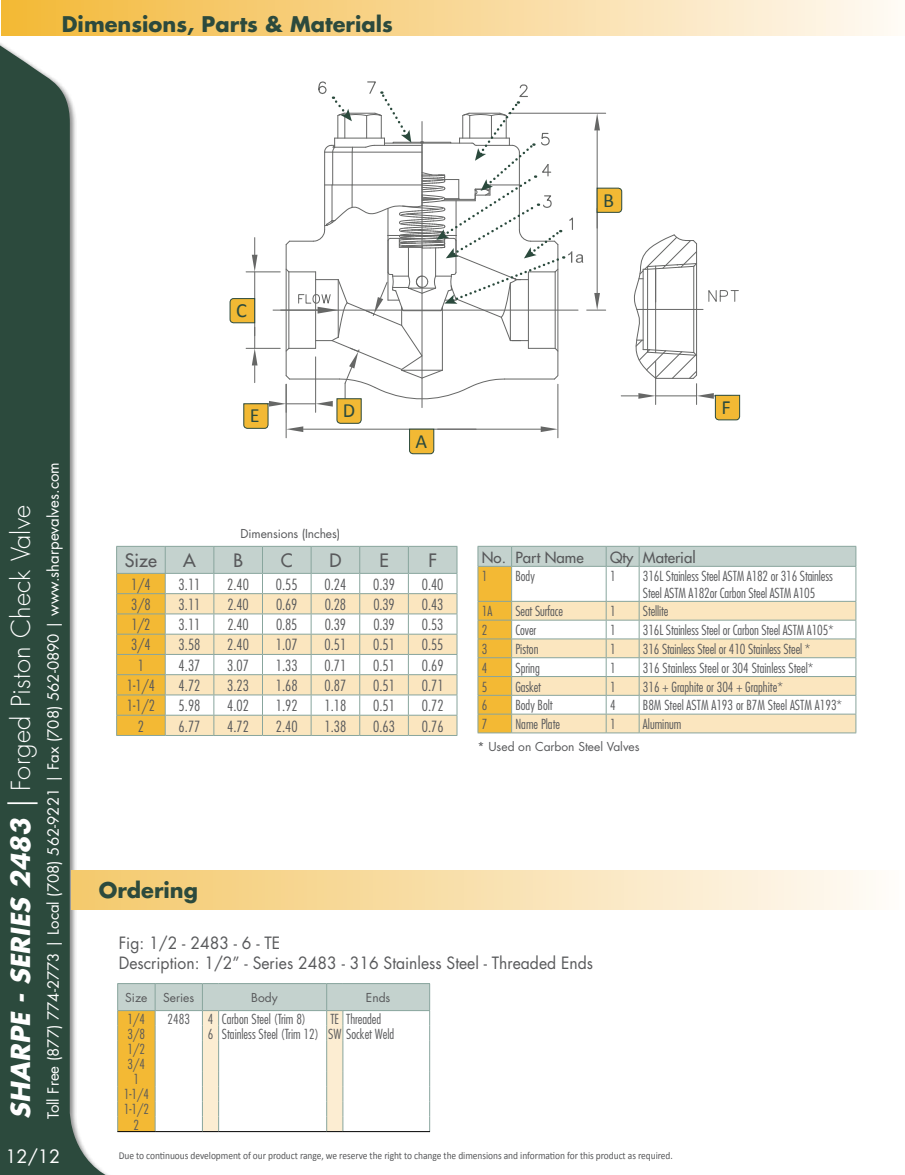
<style>
.page{position:relative;width:905px;height:1175px;background:#fff}
.page>*{position:absolute;margin:0;border:0;box-sizing:border-box;transform-origin:0 0}
.t1{font:300 25.5px "Futura Std";letter-spacing:.01em;color:#fff}
.t2{font:700 21px "Futura Std";color:#2c4a3d}
.t3{font:20.1px "Calibri";color:#2b4a3d}
.t4{font:500 18px "Futura Std";color:#58595b}
.t5{font:18px "Futura Std";color:#fff}
.t6{font:16.5px/19.8px "Futura Std";color:#58595b;scale:.95 1}
.t7{font:300 condensed 15px "Futura Std";color:#58595b}
.t8{font:15px "Futura Std";color:#fff}
.t9{font:500 15px "Futura Std";color:#58595b}
.t10{font:300 condensed 13.5px/15.1px "Futura Std";color:#58595b}
.t11{font:12px "Futura Std";color:#58595b}
.t12{font:10.5px "Calibri";letter-spacing:-.005em;color:#58595b;scale:.9 1}
.s1{font-weight:700;font-style:italic}
.s2{font-weight:400;font-style:italic}
</style>
<div class="page">
<svg style="left:0;top:43px;width:121px;height:1131px;fill:#2c4a3d"></svg>
<div style="left:1px;top:0;width:903px;height:36px;background:linear-gradient(to right,#f3b838,#fff9f5)"></div>
<svg style="left:477px;top:546px;width:379px;height:186px"></svg>
<hr style="left:477px;top:732px;width:34px;height:1px;background:#88a59d">
<hr style="left:511px;top:732px;width:95px;height:1px;background:#88a59d">
<hr style="left:606px;top:732px;width:33px;height:1px;background:#88a59d">
<hr style="left:639px;top:732px;width:217px;height:1px;background:#88a59d">
<hr style="left:116px;top:735px;width:49px;height:1px;background:#88a59d">
<hr style="left:165px;top:735px;width:49px;height:1px;background:#88a59d">
<hr style="left:214px;top:735px;width:48px;height:1px;background:#88a59d">
<hr style="left:262px;top:735px;width:49px;height:1px;background:#88a59d">
<hr style="left:311px;top:735px;width:49px;height:1px;background:#88a59d">
<hr style="left:360px;top:735px;width:48px;height:1px;background:#88a59d">
<hr style="left:408px;top:735px;width:49px;height:1px;background:#88a59d">
<svg style="left:116px;top:546px;width:341px;height:189px"></svg>
<hr style="left:165px;top:573px;width:49px;height:1px;background:#88a59d">
<hr style="left:214px;top:573px;width:48px;height:1px;background:#88a59d">
<hr style="left:262px;top:573px;width:49px;height:1px;background:#88a59d">
<hr style="left:311px;top:573px;width:49px;height:1px;background:#88a59d">
<hr style="left:360px;top:573px;width:48px;height:1px;background:#88a59d">
<hr style="left:408px;top:573px;width:49px;height:1px;background:#88a59d">
<svg style="left:230px;top:81px;width:510px;height:373px"></svg>
<svg style="left:117px;top:983px;width:313px;height:149px"></svg>
<hr style="left:343px;top:1131px;width:87px;height:1px;background:#000">
<div style="left:72px;top:870px;width:832px;height:39px;background:linear-gradient(to right,#f4c86b,#fefbf7)"></div>
<h2 class="t2" style="left:62px;top:10px;width:332px">Dimensions, Parts &amp; Materials</h2>
<h3 class="t3" style="left:603px;top:192px;width:12px">B</h3>
<h1 class="t1" style="left:6px;top:1118px;width:615px;rotate:-90deg"><span class="s1">SHARPE - SERIES 2483</span> <span class="s2">|</span> Forged Piston Check Valve</h1>
<p class="t8" style="left:44px;top:1118px;width:658px;rotate:-90deg">Toll Free (877) 774-2773 | Local (708) 562-9221 | Fax (708) 562-0890 | www.sharpevalves.com</p>
<h3 class="t3" style="left:236px;top:302px;width:12px">C</h3>
<h3 class="t3" style="left:250px;top:407px;width:11px">E</h3>
<h3 class="t3" style="left:343px;top:402px;width:14px">D</h3>
<p class="t11" style="left:240px;top:526px;width:101px">Dimensions (Inches)</p>
<h3 class="t3" style="left:415px;top:433px;width:13px">A</h3>
<h3 class="t4" style="left:125px;top:549px;width:33px">Size</h3>
<h3 class="t4" style="left:183px;top:549px;width:14px">A</h3>
<h3 class="t4" style="left:233px;top:549px;width:11px">B</h3>
<h3 class="t4" style="left:281px;top:549px;width:13px">C</h3>
<h3 class="t4" style="left:329px;top:549px;width:13px">D</h3>
<h3 class="t4" style="left:379px;top:549px;width:11px">E</h3>
<h3 class="t4" style="left:428px;top:549px;width:10px">F</h3>
<p class="t7" style="left:131px;top:575px;width:21px">1/4</p>
<p class="t7" style="left:179px;top:575px;width:23px">3.11</p>
<p class="t7" style="left:227px;top:575px;width:23px">2.40</p>
<p class="t7" style="left:276px;top:575px;width:23px">0.55</p>
<p class="t7" style="left:324px;top:575px;width:23px">0.24</p>
<p class="t7" style="left:373px;top:575px;width:23px">0.39</p>
<p class="t7" style="left:422px;top:575px;width:23px">0.40</p>
<p class="t7" style="left:131px;top:595px;width:21px">3/8</p>
<p class="t7" style="left:179px;top:595px;width:23px">3.11</p>
<p class="t7" style="left:227px;top:595px;width:23px">2.40</p>
<p class="t7" style="left:276px;top:595px;width:23px">0.69</p>
<p class="t7" style="left:325px;top:595px;width:23px">0.28</p>
<p class="t7" style="left:373px;top:595px;width:23px">0.39</p>
<p class="t7" style="left:422px;top:595px;width:23px">0.43</p>
<p class="t7" style="left:131px;top:616px;width:21px">1/2</p>
<p class="t7" style="left:179px;top:616px;width:23px">3.11</p>
<p class="t7" style="left:227px;top:616px;width:23px">2.40</p>
<p class="t7" style="left:276px;top:616px;width:23px">0.85</p>
<p class="t7" style="left:325px;top:616px;width:23px">0.39</p>
<p class="t7" style="left:373px;top:616px;width:23px">0.39</p>
<p class="t7" style="left:422px;top:616px;width:23px">0.53</p>
<p class="t7" style="left:131px;top:636px;width:21px">3/4</p>
<p class="t7" style="left:179px;top:636px;width:23px">3.58</p>
<p class="t7" style="left:227px;top:636px;width:23px">2.40</p>
<p class="t7" style="left:276px;top:636px;width:23px">1.07</p>
<p class="t7" style="left:324px;top:636px;width:23px">0.51</p>
<p class="t7" style="left:373px;top:636px;width:23px">0.51</p>
<p class="t7" style="left:422px;top:636px;width:23px">0.55</p>
<p class="t7" style="left:138px;top:656px;width:8px">1</p>
<p class="t7" style="left:179px;top:656px;width:23px">4.37</p>
<p class="t7" style="left:227px;top:656px;width:23px">3.07</p>
<p class="t7" style="left:276px;top:656px;width:23px">1.33</p>
<p class="t7" style="left:324px;top:656px;width:23px">0.71</p>
<p class="t7" style="left:373px;top:656px;width:23px">0.51</p>
<p class="t7" style="left:422px;top:656px;width:23px">0.69</p>
<p class="t7" style="left:127px;top:676px;width:30px">1-1/4</p>
<p class="t7" style="left:179px;top:676px;width:23px">4.72</p>
<p class="t7" style="left:227px;top:676px;width:23px">3.23</p>
<p class="t7" style="left:276px;top:676px;width:23px">1.68</p>
<p class="t7" style="left:324px;top:676px;width:23px">0.87</p>
<p class="t7" style="left:373px;top:676px;width:23px">0.51</p>
<p class="t7" style="left:422px;top:676px;width:23px">0.71</p>
<p class="t7" style="left:127px;top:697px;width:30px">1-1/2</p>
<p class="t7" style="left:179px;top:697px;width:23px">5.98</p>
<p class="t7" style="left:227px;top:697px;width:23px">4.02</p>
<p class="t7" style="left:276px;top:697px;width:23px">1.92</p>
<p class="t7" style="left:324px;top:697px;width:23px">1.18</p>
<p class="t7" style="left:373px;top:697px;width:23px">0.51</p>
<p class="t7" style="left:422px;top:697px;width:23px">0.72</p>
<p class="t7" style="left:138px;top:717px;width:8px">2</p>
<p class="t7" style="left:179px;top:717px;width:23px">6.77</p>
<p class="t7" style="left:227px;top:717px;width:23px">4.72</p>
<p class="t7" style="left:276px;top:717px;width:23px">2.40</p>
<p class="t7" style="left:324px;top:717px;width:23px">1.38</p>
<p class="t7" style="left:373px;top:717px;width:23px">0.63</p>
<p class="t7" style="left:422px;top:717px;width:23px">0.76</p>
<h3 class="t3" style="left:721px;top:399px;width:11px">F</h3>
<p class="t9" style="left:482px;top:547px;width:103px">No. Part Name</p>
<p class="t9" style="left:610px;top:547px;width:87px">Qty Material</p>
<p class="t10" style="left:482px;top:569px;width:7px">1</p>
<p class="t10" style="left:515px;top:569px;width:21px">Body</p>
<p class="t10" style="left:610px;top:569px;width:7px">1</p>
<p class="t10" style="left:643px;top:568px;width:191px;line-height:16.2px">316L Stainless Steel ASTM A182 or 316 Stainless<br>Steel ASTM A182or Carbon Steel ASTM A105</p>
<p class="t10" style="left:482px;top:603px;width:12px">1A</p>
<p class="t10" style="left:515px;top:603px;width:49px">Seat Surface</p>
<p class="t10" style="left:610px;top:603px;width:7px">1</p>
<p class="t10" style="left:643px;top:603px;width:27px">Stellite</p>
<p class="t10" style="left:482px;top:622px;width:7px">2</p>
<p class="t10" style="left:515px;top:622px;width:22px">Cover</p>
<p class="t10" style="left:610px;top:622px;width:7px">1</p>
<p class="t10" style="left:643px;top:622px;width:192px">316L Stainless Steel or Carbon Steel ASTM A105*</p>
<p class="t10" style="left:482px;top:641px;width:7px">3</p>
<p class="t10" style="left:515px;top:641px;width:25px">Piston</p>
<p class="t10" style="left:610px;top:641px;width:7px">1</p>
<p class="t10" style="left:643px;top:641px;width:169px">316 Stainless Steel or 410 Stainless Steel *</p>
<p class="t10" style="left:482px;top:660px;width:7px">4</p>
<p class="t10" style="left:515px;top:660px;width:26px">Spring</p>
<p class="t10" style="left:610px;top:660px;width:7px">1</p>
<p class="t10" style="left:643px;top:660px;width:172px">316 Stainless Steel or 304 Stainless Steel*</p>
<p class="t10" style="left:482px;top:679px;width:7px">5</p>
<p class="t10" style="left:515px;top:679px;width:27px">Gasket</p>
<p class="t10" style="left:610px;top:679px;width:7px">1</p>
<p class="t10" style="left:643px;top:679px;width:141px">316 + Graphite or 304 + Graphite*</p>
<p class="t10" style="left:482px;top:697px;width:7px">6</p>
<p class="t10" style="left:515px;top:697px;width:39px">Body Bolt</p>
<p class="t10" style="left:610px;top:697px;width:7px">4</p>
<p class="t10" style="left:643px;top:697px;width:201px">B8M Steel ASTM A193 or B7M Steel ASTM A193*</p>
<p class="t10" style="left:482px;top:716px;width:7px">7</p>
<p class="t10" style="left:515px;top:716px;width:46px">Name Plate</p>
<p class="t10" style="left:610px;top:716px;width:7px">1</p>
<p class="t10" style="left:643px;top:716px;width:40px">Aluminum</p>
<p class="t11" style="left:477px;top:739px;width:163px">* Used on Carbon Steel Valves</p>
<h2 class="t2" style="left:99px;top:876px;width:101px">Ordering</h2>
<p class="t6" style="left:119px;top:933px;width:500px">Fig: 1/2 - 2483 - 6 - TE<br>Description: 1/2” - Series 2483 - 316 Stainless Steel - Threaded Ends</p>
<p class="t11" style="left:125px;top:990px;width:24px">Size</p>
<p class="t11" style="left:163px;top:990px;width:33px">Series</p>
<p class="t11" style="left:251px;top:990px;width:28px">Body</p>
<p class="t11" style="left:366px;top:990px;width:26px">Ends</p>
<p class="t10" style="left:128px;top:1011px;width:19px">1/4</p>
<p class="t10" style="left:167px;top:1011px;width:24px">2483</p>
<p class="t10" style="left:208px;top:1011px;width:100px">4 Carbon Steel (Trim 8)</p>
<p class="t10" style="left:330px;top:1011px;width:52px">TE Threaded</p>
<p class="t10" style="left:128px;top:1026px;width:19px">3/8</p>
<p class="t10" style="left:208px;top:1026px;width:188px">6 Stainless Steel (Trim 12) SW Socket Weld</p>
<p class="t10" style="left:124px;top:1041px;width:27px;text-align:center">1/2<br>3/4<br>1<br>1-1/4<br>1-1/2<br>2</p>
<h3 class="t5" style="left:6px;top:1144px;width:56px">12/12</h3>
<p class="t12" style="left:119px;top:1150px;width:617px">Due to continuous development of our product range, we reserve the right to change the dimensions and information for this product as required.</p>
</div>
